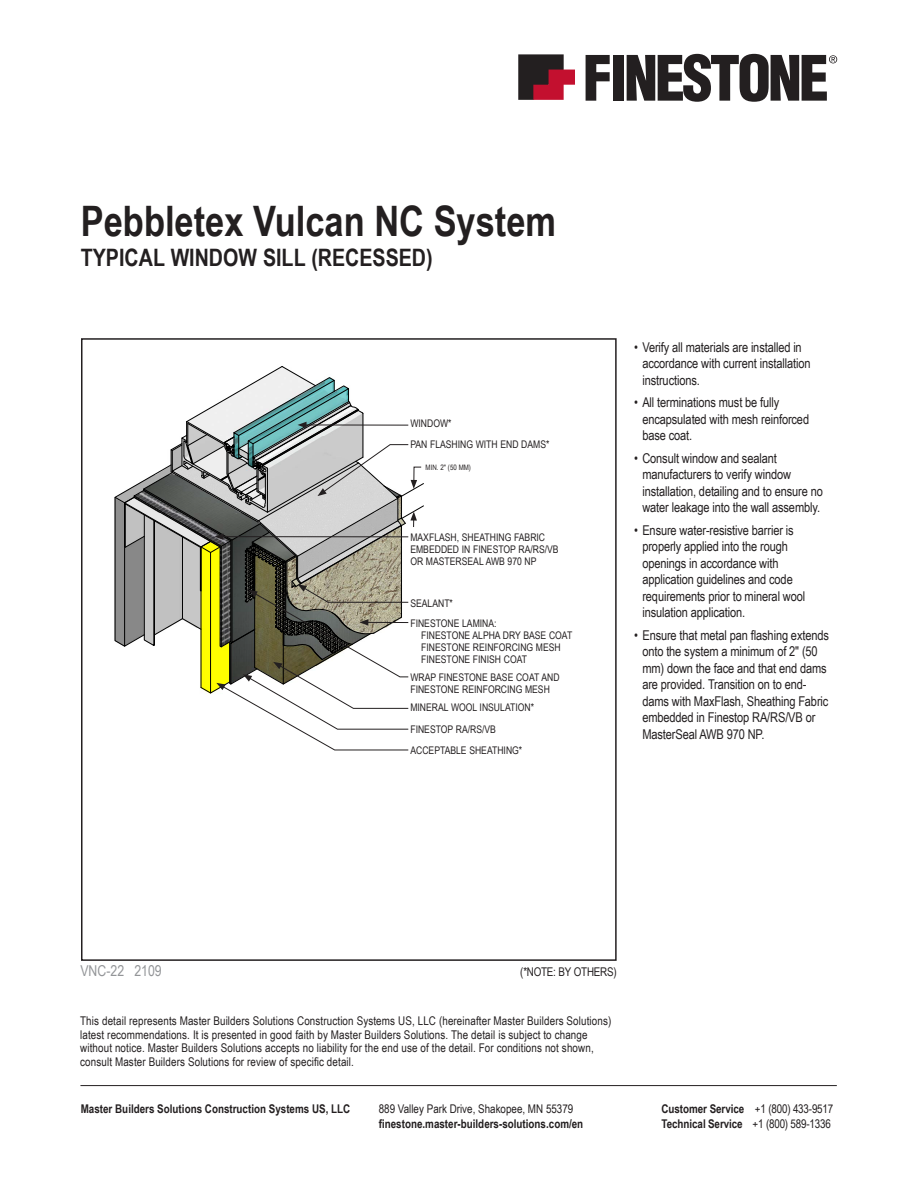
<style>
.page{position:relative;width:918px;height:1188px;background:#fff}
.page>*{position:absolute;margin:0;border:0;box-sizing:border-box;transform-origin:0 0}
.t1{font:700 42px "Arial Narrow";color:#231f20}
.Detail_Product_Descr{font:700 24px "Arial Narrow";color:#231f20}
.Detail_Number{font:15px "Arial Narrow";color:#939598}
.Bulleted_List{font:13.5px/16.5px "Arial Narrow";letter-spacing:-.01em;color:#231f20}
.t2{font:12px/13.5px "Arial Narrow";letter-spacing:.01em;color:#231f20}
.t3{font:700 12px/15px "Arial Narrow";color:#231f20}
.t4{font:12px "Arial Narrow";letter-spacing:-.02em;color:#231f20}
.Leader_Notes{font:10.5px/12px "Arial Narrow";color:#231f20}
.Leader_Notes-2{font:7.5px "Arial Narrow";color:#231f20}
.s1{font-weight:400}
</style>
<div class="page">
<div style="left:81px;top:338px;width:536px;height:623px;border:2px solid #231f20"></div>
<hr style="left:80px;top:1085px;width:757px;height:1px;background:#231f20">
<div style="left:613px;top:55px;width:11px;height:46px;background:#231f20"></div>
<svg style="left:586px;top:55px;width:24px;height:46px"></svg>
<svg style="left:627px;top:54px;width:210px;height:48px"></svg>
<svg style="left:518px;top:54px;width:57px;height:46px;background:#773b45"></svg>
<svg style="left:115px;top:366px;width:309px;height:384px"></svg>
<h1 class="t1" style="left:81px;top:189px;width:477px">Pebbletex Vulcan NC System</h1>
<p class="Detail_Product_Descr" style="left:81px;top:239px;width:353px">TYPICAL WINDOW SILL (RECESSED)</p>
<p class="Leader_Notes" style="left:410px;top:416px;width:43px">WINDOW*</p>
<p class="Leader_Notes" style="left:410px;top:437px;width:141px">PAN FLASHING WITH END DAMS*</p>
<p class="Leader_Notes-2" style="left:426px;top:461px;width:47px">MIN. 2" (50 MM)</p>
<p class="Leader_Notes" style="left:410px;top:530px;width:150px">MAXFLASH, SHEATHING FABRIC<br>EMBEDDED IN FINESTOP RA/RS/VB<br>OR MASTERSEAL AWB 970 NP</p>
<p class="Leader_Notes" style="left:410px;top:596px;width:44px">SEALANT*</p>
<p class="Leader_Notes" style="left:421px;top:617px;width:153px;text-indent:-11px">FINESTONE LAMINA:<br>FINESTONE ALPHA DRY BASE COAT<br>FINESTONE REINFORCING MESH<br>FINESTONE FINISH COAT</p>
<p class="Leader_Notes" style="left:410px;top:671px;width:151px">WRAP FINESTONE BASE COAT AND<br>FINESTONE REINFORCING MESH</p>
<p class="Leader_Notes" style="left:410px;top:701px;width:125px">MINERAL WOOL INSULATION*</p>
<p class="Leader_Notes" style="left:410px;top:723px;width:87px">FINESTOP RA/RS/VB</p>
<p class="Leader_Notes" style="left:410px;top:743px;width:113px">ACCEPTABLE SHEATHING*</p>
<p class="Bulleted_List" style="left:642px;top:338px;width:170px;text-indent:-8px">• Verify all materials are installed in accordance with current installation instructions.</p>
<p class="Bulleted_List" style="left:642px;top:394px;width:168px;text-indent:-8px">• All terminations must be fully encapsulated with mesh reinforced base coat.</p>
<p class="Bulleted_List" style="left:642px;top:449px;width:182px;text-indent:-8px">• Consult window and sealant manufacturers to verify window installation, detailing and to ensure no water leakage into the wall assembly.</p>
<p class="Bulleted_List" style="left:642px;top:521px;width:164px;text-indent:-8px">• Ensure water-resistive barrier is properly applied into the rough openings in accordance with application guidelines and code requirements prior to mineral wool insulation application.</p>
<p class="Bulleted_List" style="left:642px;top:626px;width:188px;text-indent:-8px">• Ensure that metal pan flashing extends onto the system a minimum of 2" (50 mm) down the face and that end dams are provided. Transition on to end&shy;dams with MaxFlash, Sheathing Fabric embedded in Finestop RA/RS/VB or MasterSeal AWB 970 NP.</p>
<p class="Detail_Number" style="left:80px;top:960px;width:83px">VNC-22 2109</p>
<p class="t4" style="left:520px;top:963px;width:98px">(*NOTE: BY OTHERS)</p>
<p class="t2" style="left:80px;top:1014px;width:533px">This detail represents Master Builders Solutions Construction Systems US, LLC (hereinafter Master Builders Solutions) latest recommendations. It is presented in good faith by Master Builders Solutions. The detail is subject to change without notice. Master Builders Solutions accepts no liability for the end use of the detail. For conditions not shown, consult Master Builders Solutions for review of specific detail.</p>
<p class="t3" style="left:81px;top:1100px;width:271px">Master Builders Solutions Construction Systems US, LLC</p>
<p class="t3" style="left:662px;top:1100px;width:173px">Customer Service <span class="s1">+1 (800) 433-9517<br></span>Technical Service <span class="s1">+1 (800) 589-1336</span></p>
<p class="t2" style="left:379px;top:1101px;width:196px">889 Valley Park Drive, Shakopee, MN 55379</p>
<p class="t3" style="left:379px;top:1115px;width:206px">finestone.master-builders-solutions.com/en</p>
</div>
